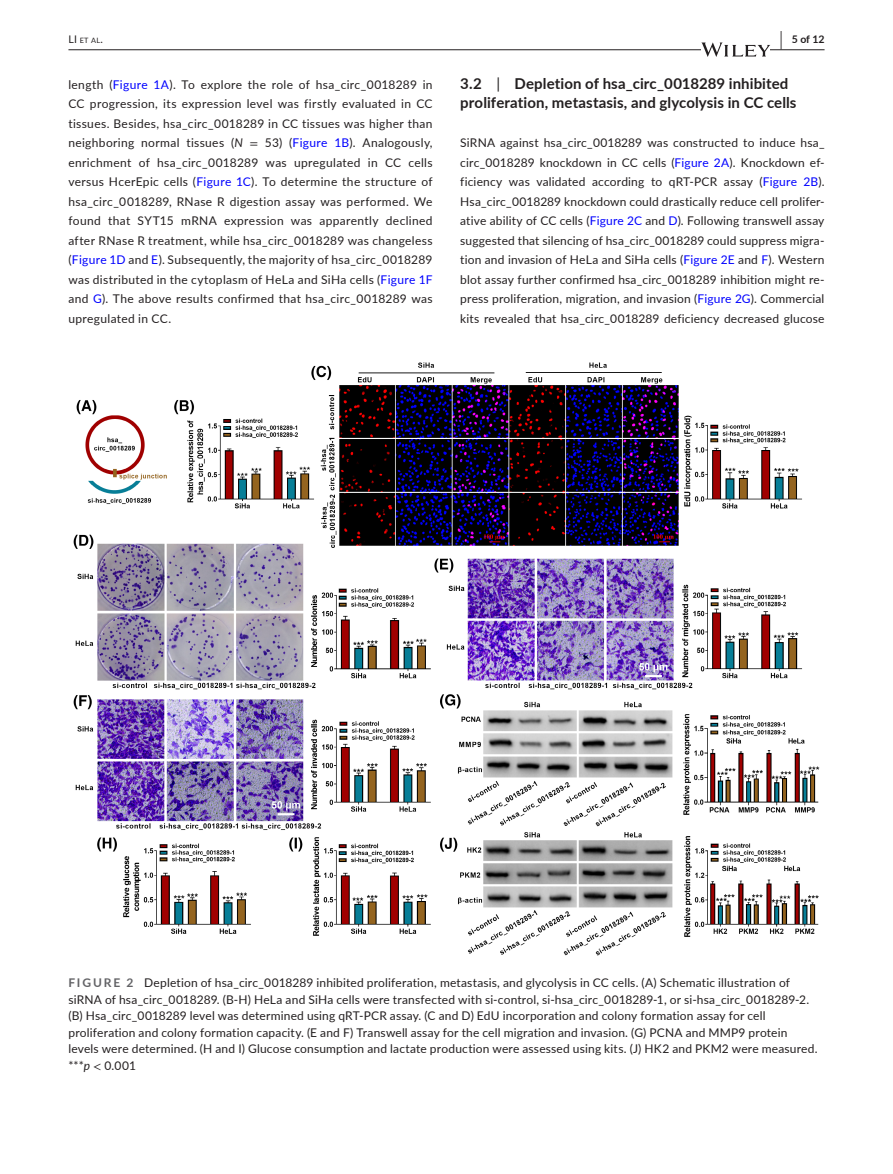
<style>
.page{position:relative;width:893px;height:1174px;background:#fff}
.page>*{position:absolute;margin:0;border:0;box-sizing:border-box;transform-origin:0 0}
.t1{font:700 15px/19.5px "Lato";letter-spacing:.005em;color:#231f20}
.t2{font:12px/19.5px "Lato";letter-spacing:.015em;color:#231f20;text-align:justify}
.t3{font:700 10.5px "Lato";color:#231f20}
.t4{font:7.35px "Lato";color:#231f20}
.s1{font-size:10.5px}
.s2{font-size:19.5px}
.s3{color:#00f}
.s4{font-style:italic}
.s5{font-family:"STIX"}
.s6{font-weight:400}
.s7{font-weight:700;color:#636366}
</style>
<div class="page">
<hr style="left:68px;top:49px;width:756px;height:1px;background:#231f20">
<svg style="left:701px;top:42px;width:69px;height:15px"></svg>
<img style="left:73px;top:362px;width:747px;height:593px">
<p class="t4" style="left:68px;top:35px;width:36px"><span class="s1">LI</span> et al<span class="s1">.</span></p>
<p class="t3" style="left:780px;top:31px;width:46px"><span class="s2">|</span> 5 of 12</p>
<p class="t2" style="left:68px;top:74px;width:366px">length (<span class="s3">Figure 1A</span>). To explore the role of hsa_circ_0018289 in CC progression, its expression level was firstly evaluated in CC tissues. Besides, hsa_circ_0018289 in CC tissues was higher than neighboring normal tissues (<span class="s4">N</span> <span class="s5">=</span> 53) (<span class="s3">Figure 1B</span>). Analogously, enrichment of hsa_circ_0018289 was upregulated in CC cells versus HcerEpic cells (<span class="s3">Figure 1C</span>). To determine the structure of hsa_circ_0018289, RNase R digestion assay was performed. We found that SYT15 mRNA expression was apparently declined after RNase R treatment, while hsa_circ_0018289 was changeless (<span class="s3">Figure 1D</span> and <span class="s3">E</span>). Subsequently, the majority of hsa_circ_0018289 was distributed in the cytoplasm of HeLa and SiHa cells (<span class="s3">Figure 1F </span>and <span class="s3">G</span>). The above results confirmed that hsa_circ_0018289 was upregulated in CC.</p>
<p class="t1" style="left:460px;top:73px;width:338px">3.2 <span class="s6">|</span> Depletion of hsa_circ_0018289 inhibited proliferation, metastasis, and glycolysis in CC cells</p>
<p class="t2" style="left:460px;top:132px;width:366px">SiRNA against hsa_circ_0018289 was constructed to induce hsa_ circ_0018289 knockdown in CC cells (<span class="s3">Figure 2A</span>). Knockdown ef&shy;ficiency was validated according to qRT-PCR assay (<span class="s3">Figure 2B</span>).<br>Hsa_circ_0018289 knockdown could drastically reduce cell prolifer&shy;ative ability of CC cells (<span class="s3">Figure 2C</span> and <span class="s3">D</span>). Following transwell assay suggested that silencing of hsa_circ_0018289 could suppress migra&shy;tion and invasion of HeLa and SiHa cells (<span class="s3">Figure 2E</span> and <span class="s3">F</span>). Western blot assay further confirmed hsa_circ_0018289 inhibition might re&shy;press proliferation, migration, and invasion (<span class="s3">Figure 2G</span>). Commercial kits revealed that hsa_circ_0018289 deficiency decreased glucose</p>
<p class="t2" style="left:68px;top:974px;width:751px;line-height:16.5px;text-align:left"><span class="s7">FIGURE 2</span> Depletion of hsa_circ_0018289 inhibited proliferation, metastasis, and glycolysis in CC cells. (A) Schematic illustration of siRNA of hsa_circ_0018289. (B-H) HeLa and SiHa cells were transfected with si-control, si-hsa_circ_0018289-1, or si-hsa_circ_0018289-2. (B) Hsa_circ_0018289 level was determined using qRT-PCR assay. (C and D) EdU incorporation and colony formation assay for cell proliferation and colony formation capacity. (E and F) Transwell assay for the cell migration and invasion. (G) PCNA and MMP9 protein levels were determined. (H and I) Glucose consumption and lactate production were assessed using kits. (J) HK2 and PKM2 were measured. ***<span class="s4">p</span> <span class="s5">&lt;</span> 0.001</p>
</div>
